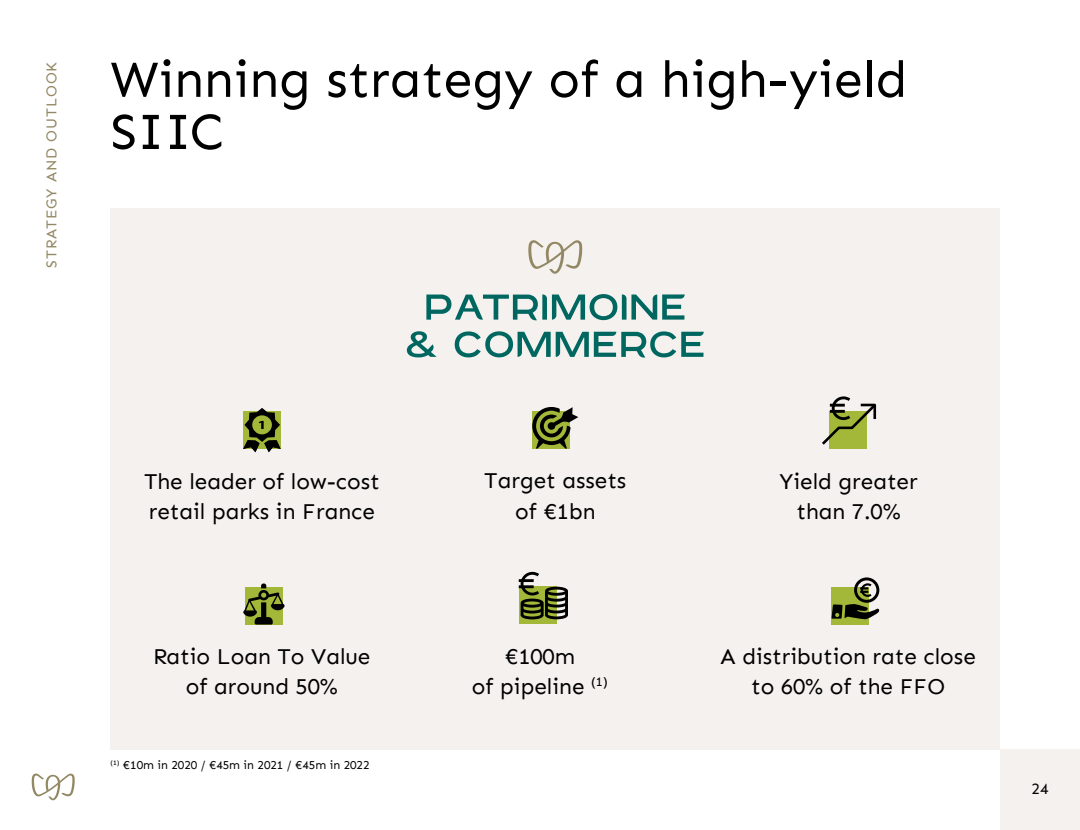
<style>
.page{position:relative;width:1080px;height:830px;background:#fff}
.page>*{position:absolute;margin:0;border:0;box-sizing:border-box;transform-origin:0 0}
.t1{font:52.05px/52.1px "Sen";color:#000}
.t2{font:22.5px/30px "Sen";color:#000;text-align:center}
.t3{font:15.6px "Sen";color:#000}
.t4{font:15px "Sen";letter-spacing:.06em;color:#938864}
.t5{font:12px "Sen";color:#000}
</style>
<div class="page">
<div style="left:111px;top:208px;width:889px;height:541px;background:#f4f1ee"></div>
<svg style="left:528px;top:240px;width:54px;height:33px"></svg>
<svg style="left:426px;top:294px;width:259px;height:26px"></svg>
<svg style="left:407px;top:331px;width:30px;height:26px"></svg>
<svg style="left:455px;top:331px;width:249px;height:26px"></svg>
<div style="left:830px;top:411px;width:37px;height:37px;background:#a3b839"></div>
<svg style="left:822px;top:396px;width:55px;height:51px"></svg>
<div style="left:519px;top:586px;width:37px;height:37px;background:#a3b839"></div>
<svg style="left:519px;top:571px;width:49px;height:49px"></svg>
<hr style="left:519px;top:585px;width:15px;height:3px;background:#000">
<svg style="left:532px;top:407px;width:46px;height:42px"></svg>
<svg style="left:243px;top:583px;width:42px;height:41px"></svg>
<div style="left:832px;top:586px;width:37px;height:38px;background:#a3b839"></div>
<svg style="left:243px;top:408px;width:38px;height:44px;background:#677036"></svg>
<svg style="left:831px;top:577px;width:49px;height:42px"></svg>
<div style="left:1000px;top:749px;width:80px;height:80px;background:#f4f1ee"></div>
<svg style="left:32px;top:773px;width:43px;height:27px"></svg>
<p class="t4" style="left:43px;top:267px;width:207px;rotate:-90deg">STRATEGY AND OUTLOOK</p>
<h1 class="t1" style="left:111px;top:53px;width:798px">Winning strategy of a high-yield<br>SIIC</h1>
<p class="t2" style="left:144px;top:465px;width:237px;text-align:left">The leader of low-cost retail parks in France</p>
<p class="t2" style="left:153px;top:641px;width:219px">Ratio Loan To Value of around 50%</p>
<p class="t5" style="left:111px;top:757px;width:260px"><sup>(1)</sup> €10m in 2020 / €45m in 2021 / €45m in 2022</p>
<p class="t2" style="left:484px;top:465px;width:143px">Target assets of €1bn</p>
<p class="t2" style="left:472px;top:641px;width:138px">€100m<br>of pipeline <sup>(1)</sup></p>
<p class="t2" style="left:780px;top:465px;width:140px">Yield greater than 7.0%</p>
<p class="t2" style="left:721px;top:641px;width:257px">A distribution rate close to 60% of the FFO</p>
<p class="t3" style="left:1032px;top:778px;width:18px">24</p>
</div>
